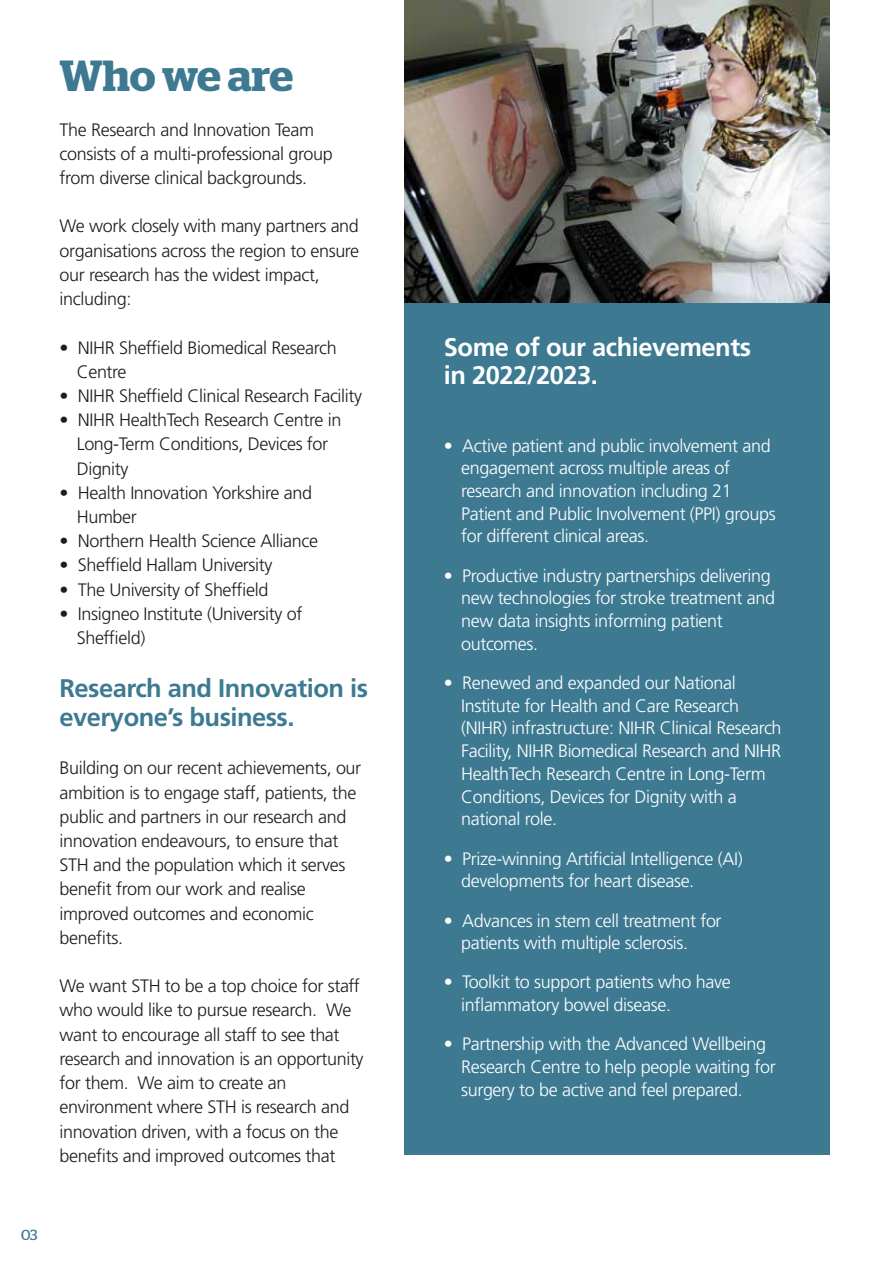
<style>
.page{position:relative;width:893px;height:1263px;background:#fff}
.page>*{position:absolute;margin:0;border:0;box-sizing:border-box;transform-origin:0 0}
.t1{font:600 43.5px "Stag";letter-spacing:-.005em;color:#3d7a92}
.t2{font:700 25.5px/28.7px "Frutiger LT Std";letter-spacing:-.02em;color:#3d7a92}
.t3{font:700 25.5px/27.2px "Frutiger LT Std";letter-spacing:-.02em;color:#fff}
.t4{font:300 18px/24.2px "Frutiger LT Std";letter-spacing:-.02em;color:#1d1d1b}
.t5{font:300 18px/22.6px "Frutiger LT Std";letter-spacing:-.02em;color:#fff}
.t6{font:14.55px "Stag";color:#3d7a92}
</style>
<div class="page">
<hr style="left:892px;top:402px;width:1px;height:861px;background:#3d7a92">
<div style="left:404px;top:284px;width:425px;height:870px;background:#3d7a92"></div>
<img style="left:404px;top:0;width:425px;height:302px">
<h1 class="t1" style="left:60px;top:50px;width:235px">Who we are</h1>
<p class="t4" style="left:60px;top:118px;width:275px">The Research and Innovation Team consists of a multi-professional group from diverse clinical backgrounds.</p>
<p class="t4" style="left:60px;top:214px;width:301px">We work closely with many partners and organisations across the region to ensure our research has the widest impact, including:</p>
<p class="t4" style="left:77px;top:335px;width:261px;text-indent:-17px">• NIHR Sheffield Biomedical Research<br>Centre</p>
<p class="t4" style="left:60px;top:384px;width:304px">• NIHR Sheffield Clinical Research Facility</p>
<p class="t4" style="left:77px;top:408px;width:266px;text-indent:-17px">• NIHR HealthTech Research Centre in<br>Long-Term Conditions, Devices for<br>Dignity</p>
<p class="t4" style="left:77px;top:481px;width:237px;text-indent:-17px">• Health Innovation Yorkshire and<br>Humber</p>
<p class="t4" style="left:60px;top:529px;width:260px">• Northern Health Science Alliance</p>
<p class="t4" style="left:60px;top:553px;width:214px">• Sheffield Hallam University</p>
<p class="t4" style="left:60px;top:578px;width:210px">• The University of Sheffield</p>
<p class="t4" style="left:77px;top:602px;width:227px;text-indent:-17px">• Insigneo Institute (University of<br>Sheffield)</p>
<h2 class="t2" style="left:60px;top:674px;width:310px">Research and Innovation is everyone’s business.</h2>
<p class="t4" style="left:60px;top:756px;width:303px">Building on our recent achievements, our ambition is to engage staff, patients, the public and partners in our research and innovation endeavours, to ensure that STH and the population which it serves benefit from our work and realise improved outcomes and economic benefits.</p>
<p class="t4" style="left:60px;top:974px;width:306px">We want STH to be a top choice for staff who would like to pursue research. We want to encourage all staff to see that research and innovation is an opportunity for them. We aim to create an environment where STH is research and innovation driven, with a focus on the benefits and improved outcomes that</p>
<p class="t6" style="left:21px;top:1226px;width:18px">03</p>
<h2 class="t3" style="left:444px;top:334px;width:309px">Some of our achievements in 2022/2023.</h2>
<p class="t5" style="left:461px;top:434px;width:316px;text-indent:-17px">• Active patient and public involvement and engagement across multiple areas of research and innovation including 21<br>Patient and Public Involvement (PPI) groups for different clinical areas.</p>
<p class="t5" style="left:461px;top:564px;width:315px;text-indent:-17px">• Productive industry partnerships delivering new technologies for stroke treatment and new data insights informing patient outcomes.</p>
<p class="t5" style="left:461px;top:672px;width:322px;text-indent:-17px">• Renewed and expanded our National Institute for Health and Care Research (NIHR) infrastructure: NIHR Clinical Research Facility, NIHR Biomedical Research and NIHR HealthTech Research Centre in Long-Term Conditions, Devices for Dignity with a national role.</p>
<p class="t5" style="left:461px;top:847px;width:283px;text-indent:-17px">• Prize-winning Artificial Intelligence (AI) developments for heart disease.</p>
<p class="t5" style="left:461px;top:909px;width:262px;text-indent:-17px">• Advances in stem cell treatment for patients with multiple sclerosis.</p>
<p class="t5" style="left:461px;top:971px;width:271px;text-indent:-17px">• Toolkit to support patients who have inflammatory bowel disease.</p>
<p class="t5" style="left:461px;top:1033px;width:316px;text-indent:-17px">• Partnership with the Advanced Wellbeing<br>Research Centre to help people waiting for surgery to be active and feel prepared.</p>
</div>
